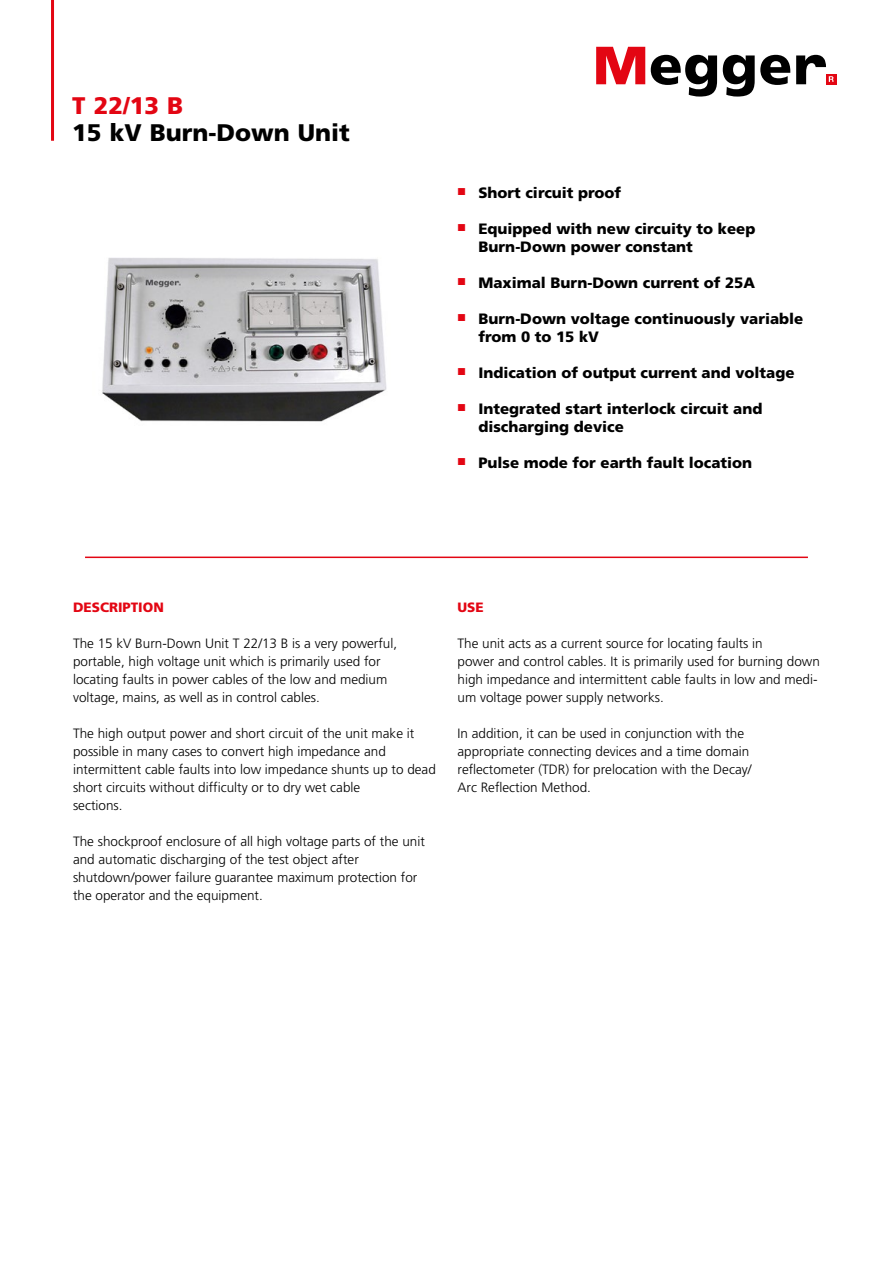
<style>
.page{position:relative;width:893px;height:1263px;background:#fff}
.page>*{position:absolute;margin:0;border:0;box-sizing:border-box;transform-origin:0 0}
.t1{font:900 24px "Frutiger LT Pro";color:#000}
.t2{font:900 24px "Frutiger LT Pro";color:#e30613}
.t3{font:900 15px/18px "Frutiger LT Pro";color:#000}
.t4{font:300 13.5px/18px "Frutiger LT Pro";color:#000}
.t5{font:900 13.5px "Frutiger LT Pro";color:#e30613}
</style>
<div class="page">
<img style="left:102px;top:258px;width:285px;height:164px">
<hr style="left:51px;top:0;width:3px;height:141px;background:#e30613">
<div style="left:826px;top:74px;width:10px;height:10px;background:#e30613"></div>
<svg style="left:596px;top:47px;width:49px;height:37px"></svg>
<svg style="left:651px;top:55px;width:66px;height:42px"></svg>
<svg style="left:723px;top:55px;width:67px;height:42px"></svg>
<svg style="left:796px;top:55px;width:38px;height:29px"></svg>
<hr style="left:85px;top:557px;width:723px;height:1px;background:#e30613">
<h1 class="t2" style="left:72px;top:91px;width:112px">T 22/13 B</h1>
<h1 class="t1" style="left:72px;top:118px;width:279px">15 kV Burn-Down Unit</h1>
<p class="t3" style="left:457px;top:184px;width:166px"><sup>■</sup> Short circuit proof</p>
<p class="t3" style="left:478px;top:220px;width:278px;text-indent:-21px"><sup>■</sup> Equipped with new circuity to keep<br>Burn-Down power constant</p>
<p class="t3" style="left:457px;top:274px;width:300px"><sup>■</sup> Maximal Burn-Down current of 25A</p>
<p class="t3" style="left:478px;top:310px;width:327px;text-indent:-21px"><sup>■</sup> Burn-Down voltage continuously variable from 0 to 15 kV</p>
<p class="t3" style="left:457px;top:364px;width:339px"><sup>■</sup> Indication of output current and voltage</p>
<p class="t3" style="left:478px;top:400px;width:285px;text-indent:-21px"><sup>■</sup> Integrated start interlock circuit and discharging device</p>
<p class="t3" style="left:457px;top:454px;width:297px"><sup>■</sup> Pulse mode for earth fault location</p>
<p class="t5" style="left:73px;top:599px;width:92px">DESCRIPTION</p>
<p class="t4" style="left:73px;top:634px;width:326px">The 15 kV Burn-Down Unit T 22/13 B is a very powerful, portable, high voltage unit which is primarily used for locating faults in power cables of the low and medium voltage, mains, as well as in control cables.</p>
<p class="t4" style="left:73px;top:724px;width:364px">The high output power and short circuit of the unit make it possible in many cases to convert high impedance and intermittent cable faults into low impedance shunts up to dead short circuits without difficulty or to dry wet cable<br>sections.</p>
<p class="t4" style="left:73px;top:832px;width:353px">The shockproof enclosure of all high voltage parts of the unit and automatic discharging of the test object after shutdown/power failure guarantee maximum protection for the operator and the equipment.</p>
<p class="t5" style="left:457px;top:599px;width:28px">USE</p>
<p class="t4" style="left:457px;top:634px;width:364px">The unit acts as a current source for locating faults in<br>power and control cables. It is primarily used for burning down high impedance and intermittent cable faults in low and medi&shy;um voltage power supply networks.</p>
<p class="t4" style="left:457px;top:724px;width:296px">In addition, it can be used in conjunction with the appropriate connecting devices and a time domain reflectometer (TDR) for prelocation with the Decay/ Arc Reflection Method.</p>
</div>
